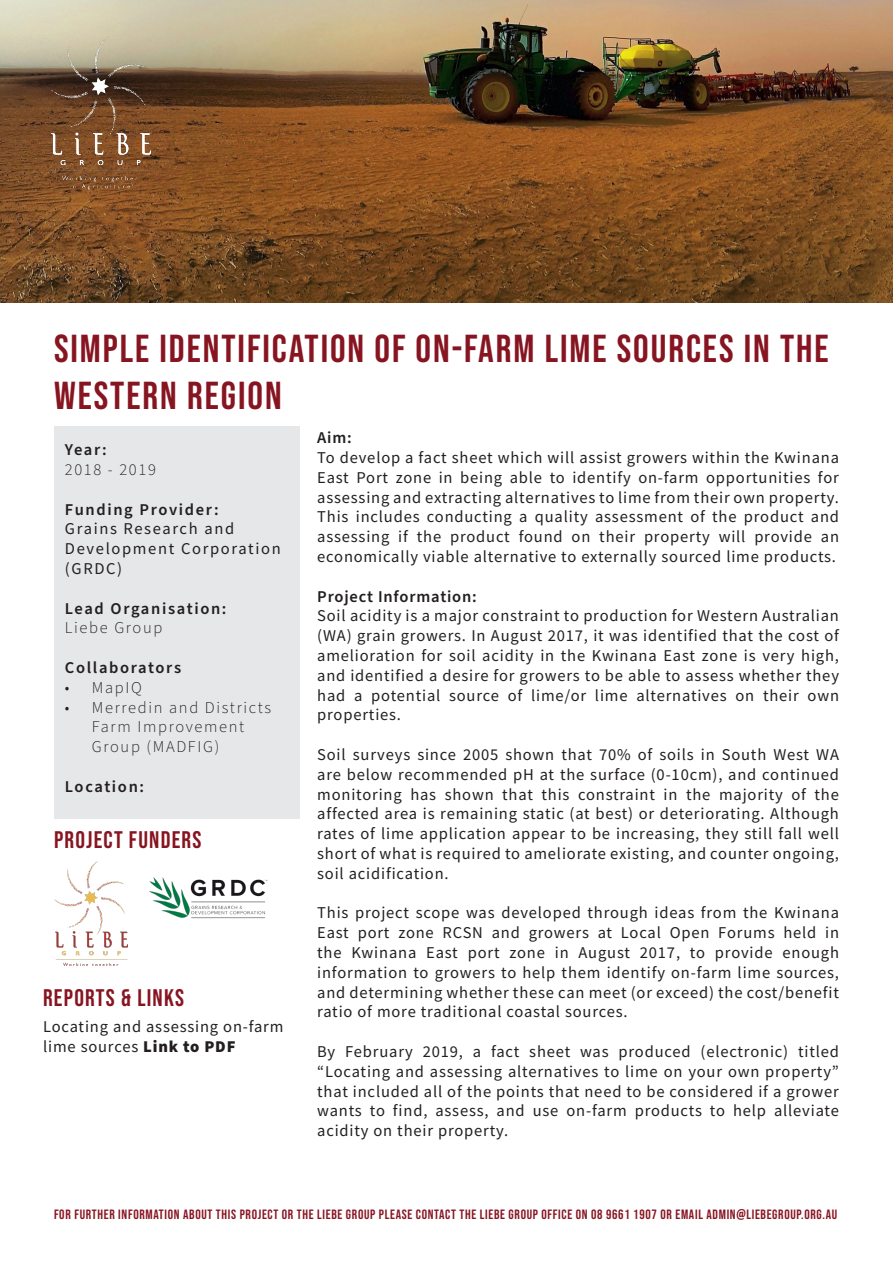
<style>
.page{position:relative;width:893px;height:1263px;background:#fff}
.page>*{position:absolute;margin:0;border:0;box-sizing:border-box;transform-origin:0 0}
.t1{font:39px/46.8px "Bebas Neue";letter-spacing:.05em;color:#871521}
.t2{font:24px "Bebas Neue";letter-spacing:.05em;color:#871521}
.Liebe_-_Body{font:16.5px/19.8px "Source Sans Pro";letter-spacing:.05em;color:#231f20;text-align:justify}
.Summary_Details_Sect{font:300 16.5px/19.8px "Source Sans Pro";letter-spacing:.1em;color:#231f20}
.Summary_Details_Sect-2{font:600 16.5px "Source Sans Pro";letter-spacing:.1em;color:#231f20}
.Summary_Details_Sect-3{font:16.5px/19.8px "Source Sans Pro";letter-spacing:.1em;color:#231f20}
.Liebe_-_Body-2{font:600 16.5px "Source Sans Pro";letter-spacing:.05em;color:#231f20}
.t3{font:13.5px "Bebas Neue";letter-spacing:.05em;color:#871521}
.s1{font-weight:900}
</style>
<div class="page">
<div style="left:54px;top:426px;width:246px;height:393px;background:#e6e7e9"></div>
<img style="left:0;top:0;width:893px;height:302px">
<img style="left:54px;top:862px;width:74px;height:103px">
<img style="left:50px;top:37px;width:100px;height:153px">
<img style="left:149px;top:877px;width:119px;height:42px">
<p class="t1" style="left:54px;top:325px;width:776px">SIMPLE IDENTIFICATION OF ON-FARM LIME SOURCES IN THE<br>WESTERN REGION</p>
<p class="Summary_Details_Sect-2" style="left:65px;top:439px;width:43px">Year:</p>
<p class="Summary_Details_Sect" style="left:65px;top:460px;width:92px">2018 - 2019</p>
<p class="Summary_Details_Sect-2" style="left:65px;top:498px;width:155px">Funding Provider:</p>
<p class="Summary_Details_Sect-3" style="left:65px;top:519px;width:217px">Grains Research and<br>Development Corporation (GRDC)</p>
<p class="Summary_Details_Sect-2" style="left:65px;top:597px;width:163px">Lead Organisation:</p>
<p class="Summary_Details_Sect" style="left:65px;top:618px;width:99px">Liebe Group</p>
<p class="Summary_Details_Sect-2" style="left:65px;top:656px;width:118px">Collaborators</p>
<p class="Summary_Details_Sect" style="left:65px;top:678px;width:78px">• MapIQ</p>
<p class="Summary_Details_Sect" style="left:92px;top:698px;width:181px;text-indent:-27px">• Merredin and Districts<br>Farm Improvement<br>Group (MADFIG)</p>
<p class="Summary_Details_Sect-2" style="left:65px;top:775px;width:81px">Location:</p>
<p class="Liebe_-_Body-2" style="left:317px;top:427px;width:36px">Aim:</p>
<p class="Liebe_-_Body" style="left:317px;top:447px;width:523px">To develop a fact sheet which will assist growers within the Kwinana East Port zone in being able to identify on-farm opportunities for assessing and extracting alternatives to lime from their own property.<br>This includes conducting a quality assessment of the product and assessing if the product found on their property will provide an economically viable alternative to externally sourced lime products.</p>
<p class="Liebe_-_Body-2" style="left:317px;top:585px;width:161px">Project Information:</p>
<p class="Liebe_-_Body" style="left:317px;top:606px;width:523px">Soil acidity is a major constraint to production for Western Australian (WA) grain growers. In August 2017, it was identified that the cost of amelioration for soil acidity in the Kwinana East zone is very high, and identified a desire for growers to be able to assess whether they had a potential source of lime/or lime alternatives on their own properties.</p>
<p class="Liebe_-_Body" style="left:317px;top:744px;width:523px">Soil surveys since 2005 shown that 70% of soils in South West WA are below recommended pH at the surface (0-10cm), and continued monitoring has shown that this constraint in the majority of the affected area is remaining static (at best) or deteriorating. Although rates of lime application appear to be increasing, they still fall well short of what is required to ameliorate existing, and counter ongoing, soil acidification.</p>
<p class="Liebe_-_Body" style="left:317px;top:903px;width:523px">This project scope was developed through ideas from the Kwinana East port zone RCSN and growers at Local Open Forums held in the Kwinana East port zone in August 2017, to provide enough information to growers to help them identify on-farm lime sources, and determining whether these can meet (or exceed) the cost/benefit ratio of more traditional coastal sources.</p>
<p class="Liebe_-_Body" style="left:317px;top:1041px;width:523px">By February 2019, a fact sheet was produced (electronic) titled “Locating and assessing alternatives to lime on your own property” that included all of the points that need to be considered if a grower wants to find, assess, and use on-farm products to help alleviate acidity on their property.</p>
<p class="t2" style="left:54px;top:826px;width:149px">PROJECT FUNDERS</p>
<p class="t2" style="left:43px;top:984px;width:142px">REPORTS &amp; LINKS</p>
<p class="Liebe_-_Body" style="left:43px;top:1017px;width:242px">Locating and assessing on-farm</p>
<p class="Liebe_-_Body" style="left:43px;top:1036px;width:194px">lime sources <span class="s1">Link to PDF</span></p>
<p class="t3" style="left:54px;top:1207px;width:785px">FOR FURTHER INFORMATION ABOUT THIS PROJECT OR THE LIEBE GROUP PLEASE CONTACT THE LIEBE GROUP OFFICE ON 08 9661 1907 OR EMAIL ADMIN@LIEBEGROUP.ORG.AU</p>
</div>
